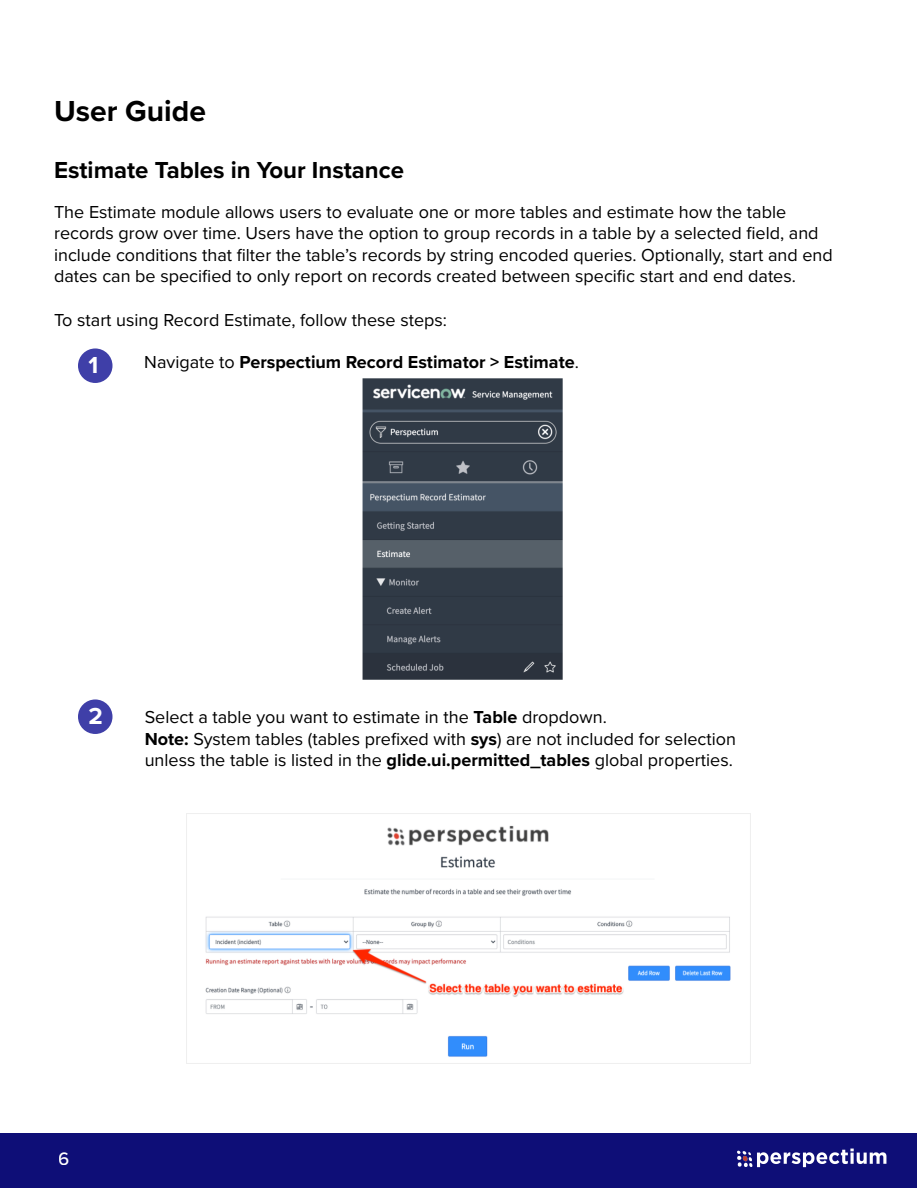
<style>
.page{position:relative;width:918px;height:1188px;background:#fff}
.page>*{position:absolute;margin:0;border:0;box-sizing:border-box;transform-origin:0 0}
.t1{font:700 30px "Proxima Nova";color:#000}
.t2{font:700 24px "Proxima Nova";color:#000}
.t3{font:700 24px "Proxima Nova";color:#fff}
.t4{font:500 18.75px "Proxima Nova";color:#fff}
.t5{font:18px/21.6px "Proxima Nova";color:#000}
.t6{font:700 18px "Proxima Nova";color:#000}
.s1{font-weight:400}
.s2{font-weight:700}
</style>
<div class="page">
<div style="left:0;top:1134px;width:916px;height:54px;background:#0e0e77"></div>
<img style="left:738px;top:1148px;width:149px;height:20px">
<div style="left:78px;top:348px;width:35px;height:35px;background:#3f3fa8;border-radius:50%"></div>
<div style="left:78px;top:699px;width:35px;height:35px;background:#3f3fa8;border-radius:50%"></div>
<img style="left:362px;top:378px;width:201px;height:302px">
<img style="left:186px;top:813px;width:565px;height:251px">
<h1 class="t1" style="left:54px;top:89px;width:153px">User Guide</h1>
<h2 class="t2" style="left:54px;top:152px;width:352px">Estimate Tables in Your Instance</h2>
<p class="t5" style="left:54px;top:200px;width:780px">The Estimate module allows users to evaluate one or more tables and estimate how the table records grow over time. Users have the option to group records in a table by a selected field, and include conditions that filter the table’s records by string encoded queries. Optionally, start and end dates can be specified to only report on records created between specific start and end dates.</p>
<p class="t5" style="left:54px;top:308px;width:394px">To start using Record Estimate, follow these steps:</p>
<h2 class="t3" style="left:88px;top:347px;width:11px">1</h2>
<p class="t6" style="left:144px;top:349px;width:436px"><span class="s1">Navigate to</span> Perspectium Record Estimator &gt; Estimate<span class="s1">.</span></p>
<h2 class="t3" style="left:88px;top:698px;width:16px">2</h2>
<p class="t5" style="left:145px;top:706px;width:593px">Select a table you want to estimate in the <span class="s2">Table</span> dropdown.<br><span class="s2">Note:</span> System tables (tables prefixed with <span class="s2">sys</span>) are not included for selection unless the table is listed in the <span class="s2">glide.ui.permitted_tables</span> global properties.</p>
<p class="t4" style="left:59px;top:1145px;width:13px">6</p>
</div>
